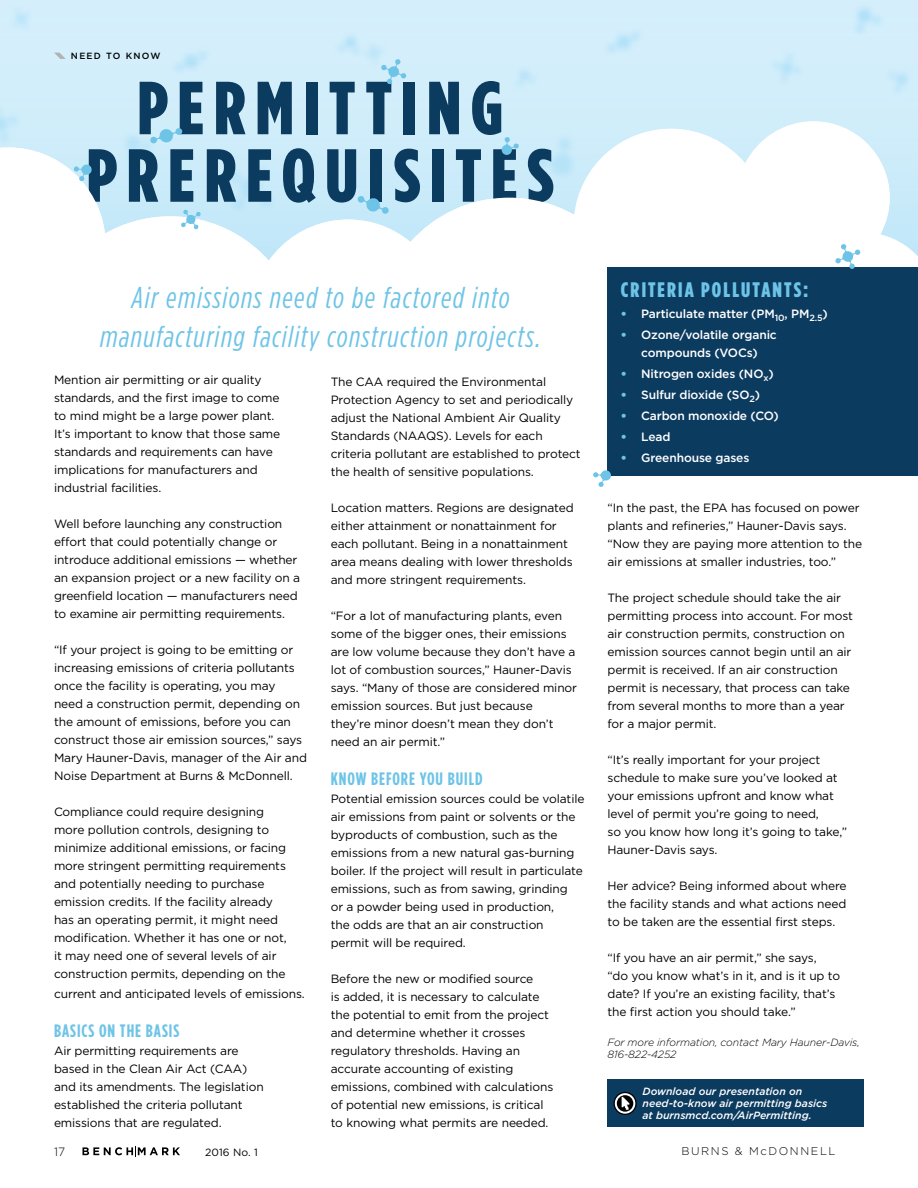
<style>
.page{position:relative;width:918px;height:1188px;background:#fff}
.page>*{position:absolute;margin:0;border:0;box-sizing:border-box;transform-origin:0 0}
.t1{font:900 75px/67.5px "Gotham Condensed";letter-spacing:.13em;color:#0c3b60;text-align:center}
.t2{font:italic 30px/39px "Gotham Condensed";letter-spacing:.045em;color:#6ec4e7;text-align:center}
.t3{font:900 21px "Gotham Condensed";letter-spacing:.1em;color:#6ec4e7}
.t4{font:700 18px "Gotham Condensed";letter-spacing:.05em;color:#6ec4e7}
.t5{font:12px/18px "Gotham";letter-spacing:-.01em;color:#000}
.t6{font:500 12px/18px "Gotham";letter-spacing:-.01em;color:#fff;text-align:center}
.t7{font:300 12px "Gotham";color:#000}
.t8{font:300 11.25px "Gotham";letter-spacing:.14em;color:#000}
.t9{font:italic 500 10.5px/12px "Gotham";color:#fff}
.t10{font:italic 300 10.5px/12px "Gotham";letter-spacing:-.01em;color:#000}
.t11{font:10.5px "Gotham";letter-spacing:.01em;color:#000}
.t12{font:500 9px "Gotham";letter-spacing:.14em;color:#000}
.s1{font-weight:900;color:#6ec4e7}
</style>
<div class="page">
<div style="left:607px;top:1080px;width:257px;height:47px;background:#0c3b60"></div>
<svg style="left:614px;top:1093px;width:22px;height:21px"></svg>
<div style="left:614px;top:1092px;width:23px;height:23px;border:1px solid #000;border-radius:50%"></div>
<svg style="left:617px;top:1095px;width:16px;height:17px"></svg>
<svg style="left:622px;top:1097px;width:7px;height:13px"></svg>
<svg style="left:0;top:121px;width:918px;height:139px"></svg>
<svg style="left:74px;top:164px;width:18px;height:18px"></svg>
<svg style="left:181px;top:209px;width:20px;height:21px"></svg>
<svg style="left:357px;top:196px;width:32px;height:18px"></svg>
<svg style="left:150px;top:128px;width:33px;height:16px"></svg>
<div style="left:502px;top:145px;width:10px;height:10px;background:#6ec4e7;border-radius:50%"></div>
<svg style="left:505px;top:137px;width:14px;height:13px"></svg>
<svg style="left:82px;top:1146px;width:98px;height:11px"></svg>
<svg style="left:54px;top:53px;width:12px;height:6px"></svg>
<div style="left:607px;top:267px;width:311px;height:209px;background:#0c3b60"></div>
<svg style="left:593px;top:470px;width:18px;height:17px"></svg>
<svg style="left:835px;top:244px;width:26px;height:25px"></svg>
<svg style="left:381px;top:59px;width:26px;height:26px"></svg>
<p class="t12" style="left:71px;top:50px;width:91px">NEED TO KNOW</p>
<h1 class="t1" style="left:87px;top:74px;width:469px">PERMITTING<br>PREREQUISITES</h1>
<h2 class="t2" style="left:100px;top:278px;width:442px">Air emissions need to be factored into manufacturing facility construction projects.</h2>
<p class="t5" style="left:54px;top:371px;width:228px">Mention air permitting or air quality standards, and the first image to come to mind might be a large power plant.<br>It’s important to know that those same standards and requirements can have implications for manufacturers and industrial facilities.</p>
<p class="t5" style="left:54px;top:515px;width:248px">Well before launching any construction effort that could potentially change or introduce additional emissions — whether an expansion project or a new facility on a greenfield location — manufacturers need to examine air permitting requirements.</p>
<p class="t5" style="left:54px;top:641px;width:254px">“If your project is going to be emitting or increasing emissions of criteria pollutants once the facility is operating, you may need a construction permit, depending on the amount of emissions, before you can construct those air emission sources,” says Mary Hauner-Davis, manager of the Air and Noise Department at Burns &amp; McDonnell.</p>
<p class="t5" style="left:54px;top:803px;width:234px">Compliance could require designing more pollution controls, designing to minimize additional emissions, or facing more stringent permitting requirements and potentially needing to purchase emission credits. If the facility already has an operating permit, it might need modification. Whether it has one or not, it may need one of several levels of air construction permits, depending on the</p>
<p class="t5" style="left:54px;top:984px;width:252px">current and anticipated levels of emissions.</p>
<h3 class="t4" style="left:54px;top:1020px;width:127px">BASICS ON THE BASIS</h3>
<p class="t5" style="left:54px;top:1042px;width:211px">Air permitting requirements are based in the Clean Air Act (CAA) and its amendments. The legislation established the criteria pollutant emissions that are regulated.</p>
<p class="t5" style="left:331px;top:372px;width:252px">The CAA required the Environmental Protection Agency to set and periodically adjust the National Ambient Air Quality Standards (NAAQS). Levels for each criteria pollutant are established to protect the health of sensitive populations.</p>
<p class="t5" style="left:331px;top:498px;width:245px">Location matters. Regions are designated either attainment or nonattainment for each pollutant. Being in a nonattainment area means dealing with lower thresholds and more stringent requirements.</p>
<p class="t5" style="left:331px;top:606px;width:248px">“For a lot of manufacturing plants, even some of the bigger ones, their emissions are low volume because they don’t have a lot of combustion sources,” Hauner-Davis says. “Many of those are considered minor emission sources. But just because<br>they’re minor doesn’t mean they don’t need an air permit.”</p>
<h3 class="t4" style="left:331px;top:768px;width:153px">KNOW BEFORE YOU BUILD</h3>
<p class="t5" style="left:331px;top:789px;width:255px">Potential emission sources could be volatile air emissions from paint or solvents or the byproducts of combustion, such as the emissions from a new natural gas-burning boiler. If the project will result in particulate emissions, such as from sawing, grinding<br>or a powder being used in production,<br>the odds are that an air construction permit will be required.</p>
<p class="t5" style="left:331px;top:969px;width:224px">Before the new or modified source<br>is added, it is necessary to calculate the potential to emit from the project and determine whether it crosses regulatory thresholds. Having an accurate accounting of existing emissions, combined with calculations of potential new emissions, is critical to knowing what permits are needed.</p>
<p class="t7" style="left:54px;top:1144px;width:13px">17</p>
<p class="t11" style="left:205px;top:1145px;width:54px">2016 No. 1</p>
<h3 class="t3" style="left:621px;top:278px;width:189px">CRITERIA POLLUTANTS:</h3>
<p class="t6" style="left:621px;top:305px;width:208px"><span class="s1">•</span> Particulate matter (PM<sub>10</sub>, PM<sub>2.5</sub>)</p>
<p class="t6" style="left:621px;top:326px;width:157px"><span class="s1">•</span> Ozone/volatile organic compounds (VOCs)</p>
<p class="t6" style="left:621px;top:365px;width:154px"><span class="s1">•</span> Nitrogen oxides (NO<sub>x</sub>)</p>
<p class="t6" style="left:621px;top:386px;width:141px"><span class="s1">•</span> Sulfur dioxide (SO<sub>2</sub>)</p>
<p class="t6" style="left:621px;top:407px;width:159px"><span class="s1">•</span> Carbon monoxide (CO)</p>
<p class="t6" style="left:621px;top:428px;width:51px"><span class="s1">•</span> Lead</p>
<p class="t6" style="left:621px;top:449px;width:130px"><span class="s1">•</span> Greenhouse gases</p>
<p class="t5" style="left:608px;top:498px;width:256px">“In the past, the EPA has focused on power plants and refineries,” Hauner-Davis says. “Now they are paying more attention to the air emissions at smaller industries, too.”</p>
<p class="t5" style="left:608px;top:588px;width:247px">The project schedule should take the air permitting process into account. For most air construction permits, construction on emission sources cannot begin until an air permit is received. If an air construction permit is necessary, that process can take from several months to more than a year for a major permit.</p>
<p class="t5" style="left:608px;top:750px;width:241px">“It’s really important for your project schedule to make sure you’ve looked at your emissions upfront and know what level of permit you’re going to need,<br>so you know how long it’s going to take,” Hauner-Davis says.</p>
<p class="t5" style="left:608px;top:876px;width:241px;text-align:justify">Her advice? Being informed about where the facility stands and what actions need to be taken are the essential first steps.</p>
<p class="t5" style="left:608px;top:948px;width:234px">“If you have an air permit,” she says, “do you know what’s in it, and is it up to date? If you’re an existing facility, that’s the first action you should take.”</p>
<p class="t10" style="left:608px;top:1036px;width:254px">For more information, contact Mary Hauner-Davis,<br>816-822-4252</p>
<p class="t9" style="left:643px;top:1085px;width:186px">Download our presentation on need-to-know air permitting basics at burnsmcd.com/AirPermitting.</p>
<p class="t8" style="left:681px;top:1144px;width:156px">BURNS &amp; McDONNELL</p>
</div>
